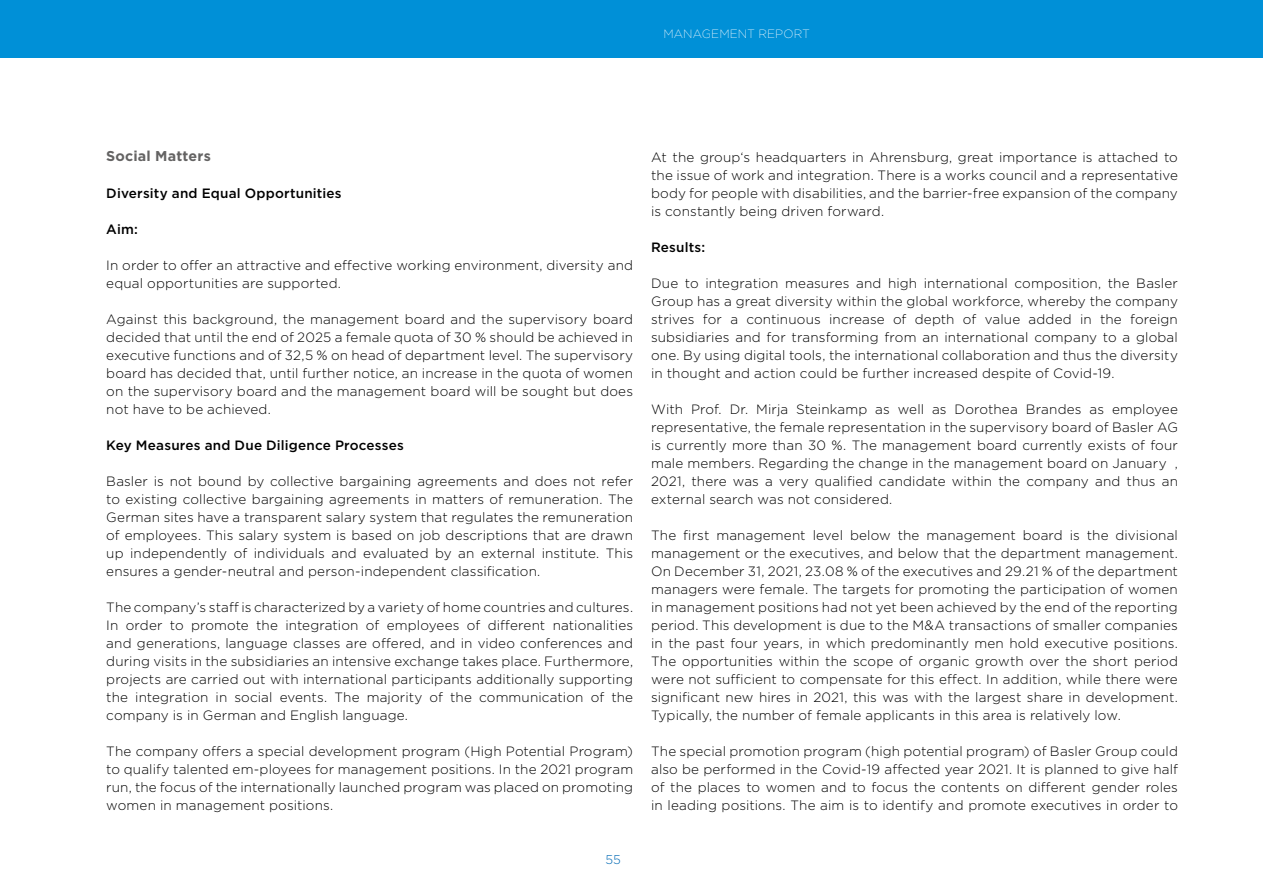
<style>
.page{position:relative;width:1263px;height:893px;background:#fff}
.page>*{position:absolute;margin:0;border:0;box-sizing:border-box;transform-origin:0 0}
.t1{font:700 14.25px "Gotham";letter-spacing:.01em;color:#646363}
.Fließtext{font:300 13.5px/18px "Gotham";letter-spacing:.01em;color:#000;text-align:justify}
.Fließtext_Medium_sch{font:500 13.5px "Gotham";letter-spacing:.01em;color:#000}
.t2{font:300 12.75px "Gotham";color:#0069b4}
.t3{font:200 12px "Gotham";letter-spacing:.01em;color:#fff}
</style>
<div class="page">
<div style="left:0;top:0;width:1263px;height:57px;background:#0090d7"></div>
<p class="t3" style="left:663px;top:26px;width:148px">MANAGEMENT REPORT</p>
<h3 class="t1" style="left:106px;top:146px;width:106px">Social Matters</h3>
<p class="Fließtext_Medium_sch" style="left:106px;top:184px;width:237px">Diversity and Equal Opportunities</p>
<p class="Fließtext_Medium_sch" style="left:106px;top:220px;width:33px">Aim:</p>
<p class="Fließtext" style="left:106px;top:256px;width:528px">In order to offer an attractive and effective working environment, diversity and equal opportunities are supported.</p>
<p class="Fließtext" style="left:106px;top:310px;width:528px">Against this background, the management board and the supervisory board decided that until the end of 2025 a female quota of 30 % should be achieved in executive functions and of 32,5 % on head of department level. The supervisory board has decided that, until further notice, an increase in the quota of women on the supervisory board and the management board will be sought but does not have to be achieved.</p>
<p class="Fließtext_Medium_sch" style="left:106px;top:436px;width:299px">Key Measures and Due Diligence Processes</p>
<p class="Fließtext" style="left:106px;top:472px;width:528px">Basler is not bound by collective bargaining agreements and does not refer to existing collective bargaining agreements in matters of remuneration. The German sites have a transparent salary system that regulates the remuneration of employees. This salary system is based on job descriptions that are drawn up independently of individuals and evaluated by an external institute. This ensures a gender-neutral and person-independent classification.</p>
<p class="Fließtext" style="left:106px;top:598px;width:528px">The company’s staff is characterized by a variety of home countries and cultures.<br>In order to promote the integration of employees of different nationalities and generations, language classes are offered, and in video conferences and during visits in the subsidiaries an intensive exchange takes place. Furthermore, projects are carried out with international participants additionally supporting the integration in social events. The majority of the communication of the company is in German and English language.</p>
<p class="Fließtext" style="left:106px;top:742px;width:528px">The company offers a special development program (High Potential Program) to qualify talented em-ployees for management positions. In the 2021 program run, the focus of the internationally launched program was placed on promoting women in management positions.</p>
<p class="t2" style="left:605px;top:852px;width:17px">55</p>
<p class="Fließtext" style="left:651px;top:148px;width:528px">At the group‘s headquarters in Ahrensburg, great importance is attached to the issue of work and integration. There is a works council and a representative body for people with disabilities, and the barrier-free expansion of the company is constantly being driven forward.</p>
<p class="Fließtext_Medium_sch" style="left:651px;top:238px;width:56px">Results:</p>
<p class="Fließtext" style="left:651px;top:274px;width:528px">Due to integration measures and high international composition, the Basler Group has a great diversity within the global workforce, whereby the company strives for a continuous increase of depth of value added in the foreign subsidiaries and for transforming from an international company to a global one. By using digital tools, the international collaboration and thus the diversity in thought and action could be further increased despite of Covid-19.</p>
<p class="Fließtext" style="left:651px;top:400px;width:528px">With Prof. Dr. Mirja Steinkamp as well as Dorothea Brandes as employee representative, the female representation in the supervisory board of Basler AG is currently more than 30 %. The management board currently exists of four male members. Regarding the change in the management board on January , 2021, there was a very qualified candidate within the company and thus an external search was not considered.</p>
<p class="Fließtext" style="left:651px;top:526px;width:528px">The first management level below the management board is the divisional management or the executives, and below that the department management.<br>On December 31, 2021, 23.08 % of the executives and 29.21 % of the department managers were female. The targets for promoting the participation of women in management positions had not yet been achieved by the end of the reporting period. This development is due to the M&amp;A transactions of smaller companies in the past four years, in which predominantly men hold executive positions.<br>The opportunities within the scope of organic growth over the short period were not sufficient to compensate for this effect. In addition, while there were significant new hires in 2021, this was with the largest share in development.<br>Typically, the number of female applicants in this area is relatively low.</p>
<p class="Fließtext" style="left:651px;top:742px;width:528px">The special promotion program (high potential program) of Basler Group could also be performed in the Covid-19 affected year 2021. It is planned to give half of the places to women and to focus the contents on different gender roles in leading positions. The aim is to identify and promote executives in order to</p>
</div>
